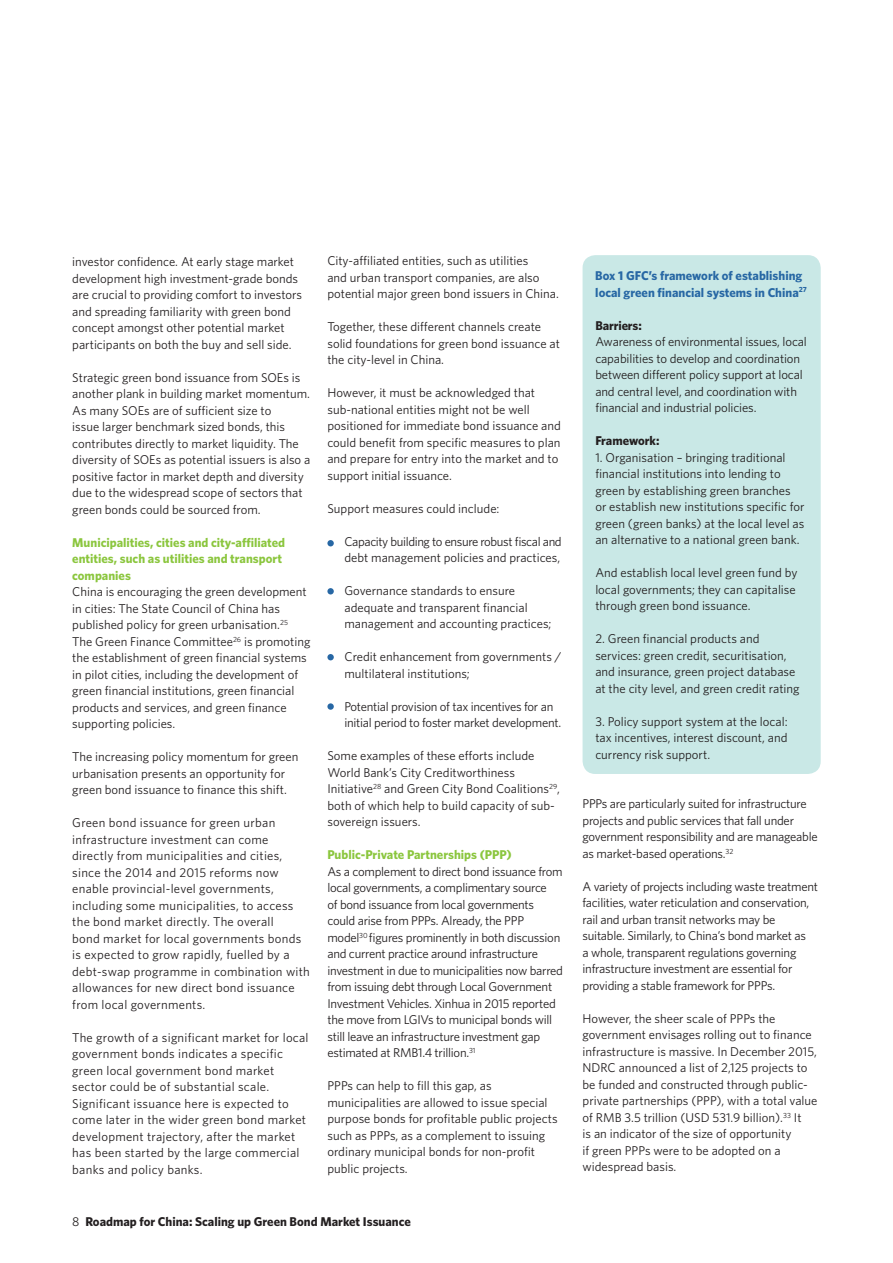
<style>
.page{position:relative;width:893px;height:1263px;background:#fff}
.page>*{position:absolute;margin:0;border:0;box-sizing:border-box;transform-origin:0 0}
.t1{font:12.75px/16.5px "Whitney";color:#231f20}
.t2{font:12.75px/16.5px "Whitney";letter-spacing:-.02em;color:#231f20}
.t3{font:12.75px/16.5px "Whitney";letter-spacing:.02em;color:#231f20}
.t4{font:700 12.75px/16.5px "Whitney";color:#8bc63e}
.t5{font:12.75px/16.5px "Whitney";letter-spacing:-.03em;color:#231f20}
.t6{font:700 12.75px "Whitney";color:#231f20}
.t7{font:700 12.75px/16.5px "Whitney";color:#2767a4}
.s1{font-weight:400}
</style>
<div class="page">
<div style="left:583px;top:255px;width:238px;height:519px;background:#c9e8e6;border-radius:13px"></div>
<div style="left:327px;top:540px;width:7px;height:6px;background:#2767a4;border-radius:50%"></div>
<div style="left:327px;top:588px;width:7px;height:6px;background:#2767a4;border-radius:50%"></div>
<div style="left:327px;top:654px;width:7px;height:6px;background:#2767a4;border-radius:50%"></div>
<svg style="left:327px;top:703px;width:7px;height:7px"></svg>
<p class="t1" style="left:72px;top:253px;width:231px">investor confidence. At early stage market development high investment-grade bonds are crucial to providing comfort to investors and spreading familiarity with green bond concept amongst other potential market participants on both the buy and sell side.</p>
<p class="t1" style="left:72px;top:369px;width:240px">Strategic green bond issuance from SOEs is another plank in building market momentum.<br>As many SOEs are of sufficient size to<br>issue larger benchmark sized bonds, this contributes directly to market liquidity. The diversity of SOEs as potential issuers is also a positive factor in market depth and diversity due to the widespread scope of sectors that green bonds could be sourced from.</p>
<p class="t4" style="left:72px;top:534px;width:214px">Municipalities, cities and city-affiliated entities, such as utilities and transport companies</p>
<p class="t1" style="left:72px;top:583px;width:240px">China is encouraging the green development in cities: The State Council of China has published policy for green urbanisation.<sup>25<br></sup>The Green Finance Committee<sup>26</sup> is promoting the establishment of green financial systems in pilot cities, including the development of green financial institutions, green financial products and services, and green finance supporting policies.</p>
<p class="t1" style="left:72px;top:748px;width:228px">The increasing policy momentum for green urbanisation presents an opportunity for green bond issuance to finance this shift.</p>
<p class="t3" style="left:72px;top:814px;width:239px">Green bond issuance for green urban infrastructure investment can come directly from municipalities and cities, since the 2014 and 2015 reforms now enable provincial-level governments, including some municipalities, to access the bond market directly. The overall<br>bond market for local governments bonds is expected to grow rapidly, fuelled by a debt-swap programme in combination with allowances for new direct bond issuance from local governments.</p>
<p class="t3" style="left:72px;top:1029px;width:238px">The growth of a significant market for local government bonds indicates a specific green local government bond market sector could be of substantial scale.<br>Significant issuance here is expected to come later in the wider green bond market development trajectory, after the market has been started by the large commercial banks and policy banks.</p>
<p class="t1" style="left:327px;top:252px;width:233px">City-affiliated entities, such as utilities<br>and urban transport companies, are also potential major green bond issuers in China.</p>
<p class="t1" style="left:327px;top:318px;width:234px">Together, these different channels create solid foundations for green bond issuance at the city-level in China.</p>
<p class="t1" style="left:327px;top:384px;width:235px">H owever, it must be acknowledged that sub-national entities might not be well positioned for immediate bond issuance and could benefit from specific measures to plan and prepare for entry into the market and to support initial issuance.</p>
<p class="t1" style="left:327px;top:500px;width:174px">Support measures could include:</p>
<p class="t5" style="left:344px;top:533px;width:219px">Capacity building to ensure robust fiscal and debt management policies and practices,</p>
<p class="t1" style="left:344px;top:582px;width:209px">Governance standards to ensure adequate and transparent financial management and accounting practices;</p>
<p class="t1" style="left:344px;top:648px;width:219px">Credit enhancement from governments / multilateral institutions;</p>
<p class="t2" style="left:344px;top:698px;width:218px">Potential provision of tax incentives for an initial period to foster market development.</p>
<p class="t1" style="left:327px;top:747px;width:234px">Some examples of these efforts include World Bank’s City Creditworthiness Initiative<sup>28</sup> and Green City Bond Coalitions<sup>29</sup>, both of which help to build capacity of sub&shy;sovereign issuers.</p>
<p class="t4" style="left:327px;top:846px;width:186px">Public-Private Partnerships (PPP)</p>
<p class="t2" style="left:327px;top:863px;width:237px">As a complement to direct bond issuance from local governments, a complimentary source<br>of bond issuance from local governments could arise from PPPs. Already, the PPP<br>model<sup>30</sup> figures prominently in both discussion and current practice around infrastructure investment in due to municipalities now barred from issuing debt through Local Government Investment Vehicles. Xinhua in 2015 reported the move from LGIVs to municipal bonds will still leave an infrastructure investment gap estimated at RMB1.4 trillion.<sup>31</sup></p>
<p class="t1" style="left:327px;top:1077px;width:232px">PPPs can help to fill this gap, as municipalities are allowed to issue special purpose bonds for profitable public projects such as PPPs, as a complement to issuing ordinary municipal bonds for non-profit public projects.</p>
<p class="t6" style="left:72px;top:1213px;width:340px"><span class="s1">8</span> Roadmap for China: Scaling up Green Bond Market Issuance</p>
<p class="t7" style="left:595px;top:267px;width:213px">Box 1 GFC’s framework of establishing local green financial systems in China<sup>27</sup></p>
<p class="t6" style="left:595px;top:317px;width:48px">Barriers:</p>
<p class="t1" style="left:595px;top:333px;width:213px">Awareness of environmental issues, local capabilities to develop and coordination between different policy support at local and central level, and coordination with financial and industrial policies.</p>
<p class="t6" style="left:595px;top:432px;width:66px">Framework:</p>
<p class="t1" style="left:595px;top:449px;width:211px">1. Organisation – bringing traditional financial institutions into lending to green by establishing green branches or establish new institutions specific for green (green banks) at the local level as an alternative to a national green bank.</p>
<p class="t1" style="left:595px;top:564px;width:204px">And establish local level green fund by local governments; they can capitalise through green bond issuance.</p>
<p class="t1" style="left:595px;top:630px;width:206px">2. Green financial products and services: green credit, securitisation, and insurance, green project database at the city level, and green credit rating</p>
<p class="t1" style="left:595px;top:713px;width:194px;text-align:justify">3. Policy support system at the local: tax incentives, interest discount, and currency risk support.</p>
<p class="t2" style="left:583px;top:795px;width:237px">PPPs are particularly suited for infrastructure projects and public services that fall under government responsibility and are manageable as market-based operations.<sup>32</sup></p>
<p class="t2" style="left:583px;top:878px;width:237px">A variety of projects including waste treatment facilities, water reticulation and conservation, rail and urban transit networks may be suitable. Similarly, to China’s bond market as<br>a whole, transparent regulations governing infrastructure investment are essential for providing a stable framework for PPPs.</p>
<p class="t1" style="left:583px;top:1010px;width:236px">However, the sheer scale of PPPs the government envisages rolling out to finance infrastructure is massive. In December 2015, N DRC announced a list of 2,125 projects to be funded and constructed through public&shy;private partnerships (PPP), with a total value of RMB 3.5 trillion (USD 531.9 billion).<sup>33</sup> It<br>is an indicator of the size of opportunity<br>if green PPPs were to be adopted on a widespread basis.</p>
</div>
